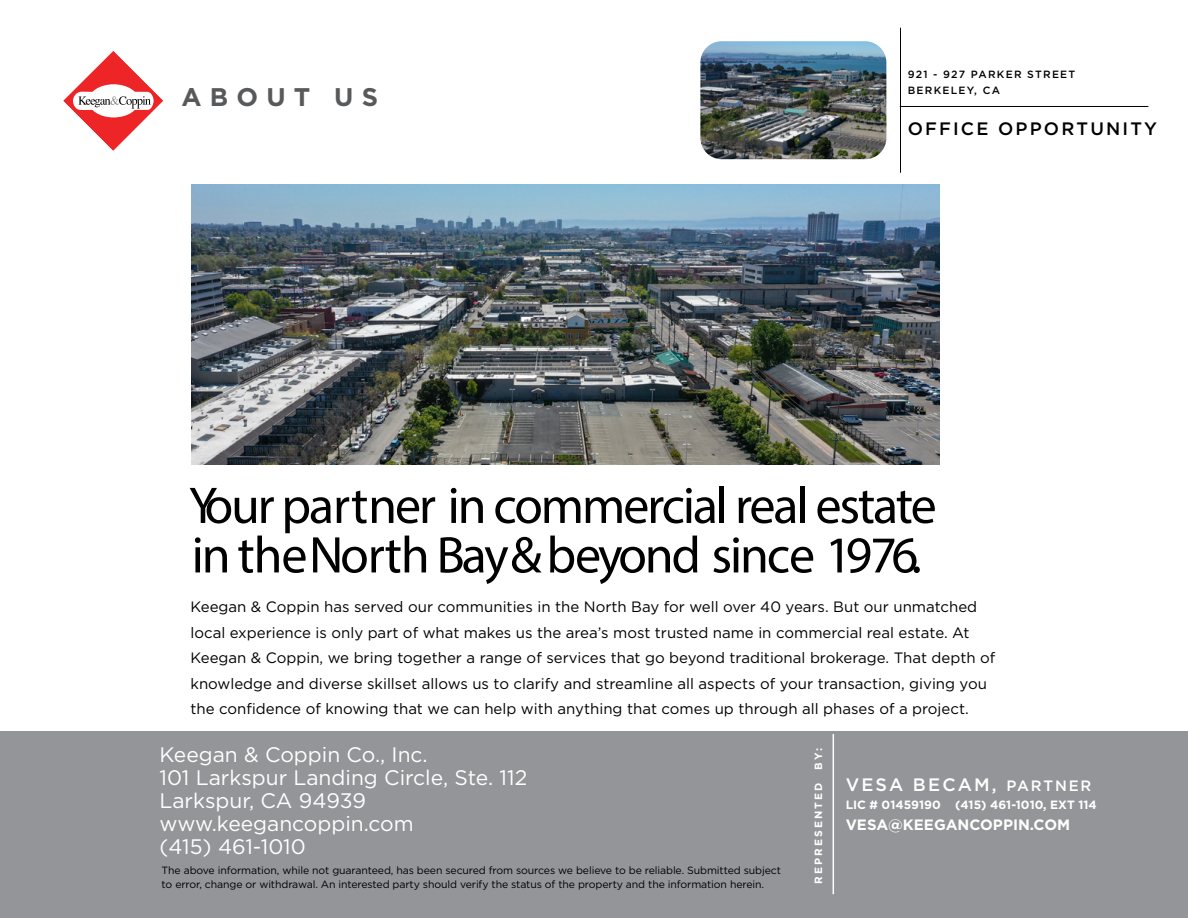
<style>
.page{position:relative;width:1188px;height:918px;background:#fff}
.page>*{position:absolute;margin:0;border:0;box-sizing:border-box;transform-origin:0 0}
.t1{font:52.05px/49.5px "Myriad Pro";letter-spacing:-.04em;color:#000}
.t2{font:700 25.5px "Gotham";letter-spacing:.32em;color:#58595b}
.t3{font:21px/23px "Gotham";color:#fff}
.t4{font:500 18px "Gotham";letter-spacing:.12em;color:#000}
.t5{font:500 18px "Gotham";letter-spacing:.12em;color:#fff}
.t6{font:15px/25.5px "Gotham";color:#000}
.t7{font:700 15px "Gotham";color:#fff}
.t8{font:700 12px "Gotham";color:#fff}
.t9{font:10.5px/13.5px "Gotham";letter-spacing:-.01em;color:#000}
.t10{font:500 10.5px/15.8px "Gotham";letter-spacing:.12em;color:#000}
.t11{font:700 10.5px "Gotham";letter-spacing:.2em;color:#fff}
.s1{font-size:15px}
</style>
<div class="page">
<svg style="left:63px;top:51px;width:100px;height:100px"></svg>
<hr style="left:900px;top:106px;width:248px;height:1px;background:#000">
<hr style="left:900px;top:28px;width:1px;height:145px;background:#000">
<img style="left:700px;top:41px;width:186px;height:118px">
<div style="left:0;top:731px;width:1188px;height:187px;background:#939598"></div>
<hr style="left:833px;top:734px;width:1px;height:160px;background:#fff">
<img style="left:192px;top:184px;width:747px;height:280px">
<h2 class="t2" style="left:182px;top:80px;width:198px">ABOUT US</h2>
<p class="t10" style="left:908px;top:66px;width:169px">921 - 927 PARKER STREET<br>BERKELEY, CA</p>
<p class="t4" style="left:908px;top:117px;width:251px">OFFICE OPPORTUNITY</p>
<h1 class="t1" style="left:189px;top:480px;width:749px">Your partner in commercial real estate in the North Bay &amp; beyond since 1976.</h1>
<p class="t6" style="left:190px;top:594px;width:806px">Keegan &amp; Coppin has served our communities in the North Bay for well over 40 years. But our unmatched local experience is only part of what makes us the area’s most trusted name in commercial real estate. At Keegan &amp; Coppin, we bring together a range of services that go beyond traditional brokerage. That depth of knowledge and diverse skillset allows us to clarify and streamline all aspects of your transaction, giving you the confidence of knowing that we can help with anything that comes up through all phases of a project.</p>
<h3 class="t3" style="left:159px;top:743px;width:369px">Keegan &amp; Coppin Co., Inc.<br>101 Larkspur Landing Circle, Ste. 112<br>Larkspur, CA 94939 www.keegancoppin.com<br>(415) 461-1010</h3>
<p class="t9" style="left:162px;top:863px;width:621px">The above information, while not guaranteed, has been secured from sources we believe to be reliable. Submitted subject to error, change or withdrawal. An interested party should verify the status of the property and the information herein.</p>
<p class="t11" style="left:812px;top:884px;width:137px;rotate:-90deg">REPRESENTED BY:</p>
<p class="t5" style="left:846px;top:773px;width:247px">VESA BECAM, <span class="s1">PARTNER</span></p>
<p class="t8" style="left:846px;top:797px;width:253px">LIC # 01459190 (415) 461-1010, EXT 114</p>
<p class="t7" style="left:846px;top:815px;width:226px">VESA@KEEGANCOPPIN.COM</p>
</div>
